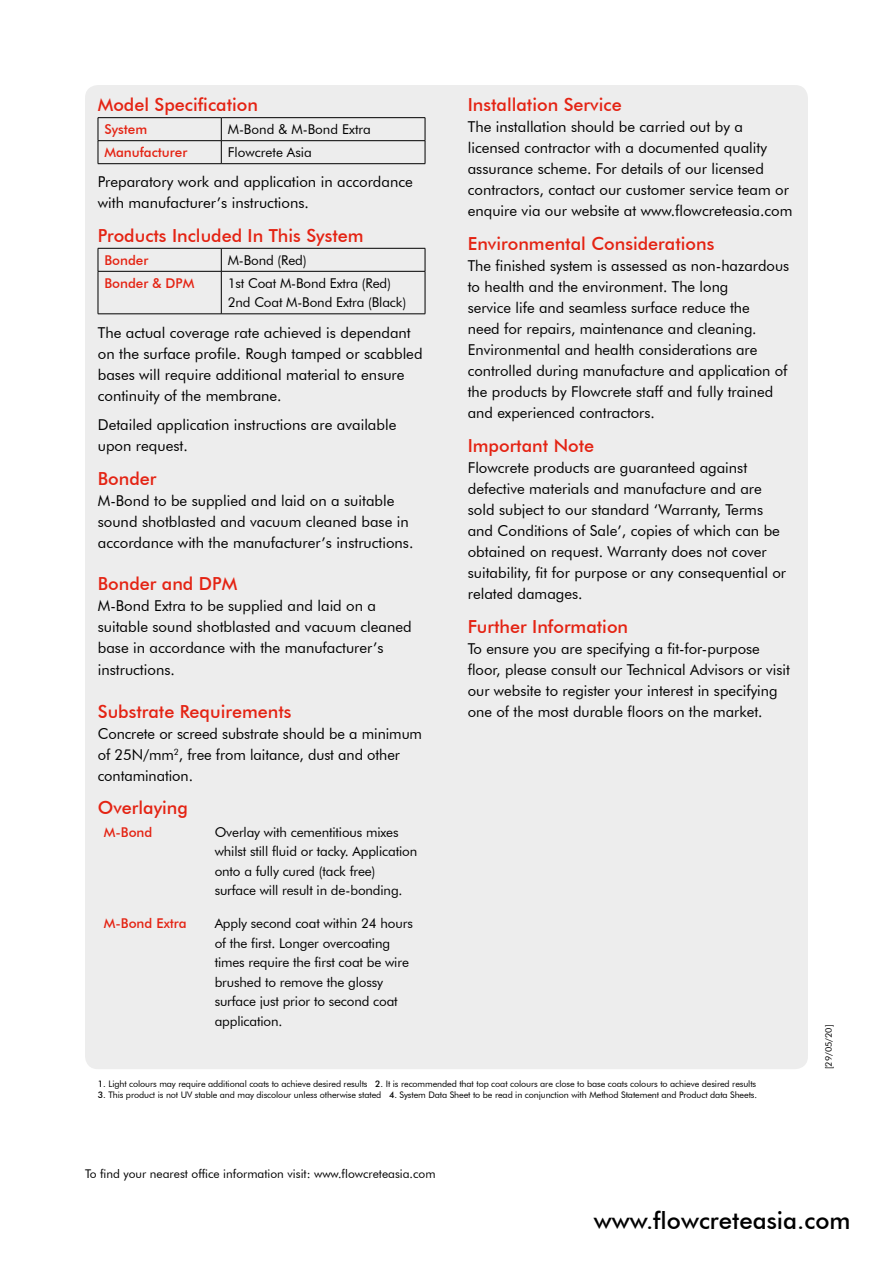
<style>
.page{position:relative;width:893px;height:1263px;background:#fff}
.page>*{position:absolute;margin:0;border:0;box-sizing:border-box;transform-origin:0 0}
.t1{font:500 24px "Futura BT";color:#000}
.t2{font:500 18px "Futura BT";color:#e42313}
.t3{font:15px/21px "Futura BT";color:#000}
.t4{font:13.5px/19.5px "Futura BT";letter-spacing:-.01em;color:#000}
.t5{font:500 13.5px "Futura BT";color:#e42313}
.t6{font:12px "Futura BT";color:#000}
.t7{font:9px "Futura BT";letter-spacing:-.01em;color:#000}
.s1{font-weight:500}
</style>
<div class="page">
<div style="left:85px;top:85px;width:723px;height:984px;background:#ededed;border-radius:13px"></div>
<hr style="left:98px;top:117px;width:123px;height:1px;background:#000">
<hr style="left:221px;top:117px;width:204px;height:1px;background:#000">
<hr style="left:98px;top:140px;width:123px;height:1px;background:#000">
<svg style="left:98px;top:118px;width:1px;height:45px"></svg>
<hr style="left:221px;top:140px;width:204px;height:1px;background:#000">
<svg style="left:221px;top:118px;width:1px;height:45px"></svg>
<svg style="left:425px;top:118px;width:1px;height:45px"></svg>
<hr style="left:98px;top:163px;width:123px;height:1px;background:#000">
<hr style="left:221px;top:163px;width:204px;height:1px;background:#000">
<hr style="left:98px;top:248px;width:123px;height:1px;background:#000">
<svg style="left:98px;top:248px;width:1px;height:23px"></svg>
<hr style="left:221px;top:248px;width:204px;height:1px;background:#000">
<svg style="left:221px;top:248px;width:1px;height:23px"></svg>
<svg style="left:425px;top:248px;width:1px;height:23px"></svg>
<hr style="left:98px;top:271px;width:123px;height:1px;background:#000">
<hr style="left:98px;top:271px;width:1px;height:43px;background:#000">
<hr style="left:221px;top:271px;width:204px;height:1px;background:#000">
<hr style="left:221px;top:271px;width:1px;height:43px;background:#000">
<hr style="left:425px;top:271px;width:1px;height:43px;background:#000">
<hr style="left:98px;top:314px;width:123px;height:1px;background:#000">
<hr style="left:221px;top:314px;width:204px;height:1px;background:#000">
<p class="t2" style="left:98px;top:94px;width:162px">Model Specification</p>
<p class="t5" style="left:104px;top:121px;width:44px">System</p>
<p class="t4" style="left:228px;top:120px;width:145px">M-Bond &amp; M-Bond Extra</p>
<p class="t5" style="left:104px;top:144px;width:84px">Manufacturer</p>
<p class="t4" style="left:228px;top:143px;width:86px">Flowcrete Asia</p>
<p class="t3" style="left:98px;top:171px;width:317px">Preparatory work and application in accordance with manufacturer’s instructions.</p>
<p class="t2" style="left:98px;top:225px;width:267px">Products Included In This System</p>
<p class="t5" style="left:104px;top:252px;width:45px">Bonder</p>
<p class="t4" style="left:228px;top:250px;width:80px">M-Bond (Red)</p>
<p class="t5" style="left:104px;top:275px;width:92px">Bonder &amp; DPM</p>
<p class="t4" style="left:228px;top:273px;width:180px">1st Coat M-Bond Extra (Red)<br>2nd Coat M-Bond Extra (Black)</p>
<p class="t3" style="left:98px;top:322px;width:326px">The actual coverage rate achieved is dependant on the surface profile. Rough tamped or scabbled bases will require additional material to ensure continuity of the membrane.</p>
<p class="t3" style="left:98px;top:414px;width:300px">Detailed application instructions are available upon request.</p>
<p class="t2" style="left:98px;top:467px;width:60px">Bonder</p>
<p class="t3" style="left:98px;top:490px;width:317px">M-Bond to be supplied and laid on a suitable sound shotblasted and vacuum cleaned base in accordance with the manufacturer’s instructions.</p>
<p class="t2" style="left:98px;top:573px;width:141px">Bonder and DPM</p>
<p class="t3" style="left:98px;top:595px;width:315px">M-Bond Extra to be supplied and laid on a suitable sound shotblasted and vacuum cleaned base in accordance with the manufacturer’s</p>
<p class="t3" style="left:98px;top:659px;width:79px">instructions.</p>
<p class="t2" style="left:98px;top:700px;width:195px">Substrate Requirements</p>
<p class="t3" style="left:98px;top:723px;width:326px">Concrete or screed substrate should be a minimum of 25N/mm<sup>2</sup>, free from laitance, dust and other contamination.</p>
<p class="t2" style="left:98px;top:797px;width:92px">Overlaying</p>
<p class="t5" style="left:104px;top:824px;width:50px">M-Bond</p>
<p class="t4" style="left:215px;top:822px;width:204px">Overlay with cementitious mixes whilst still fluid or tacky. Application onto a fully cured (tack free) surface will result in de-bonding.</p>
<p class="t5" style="left:104px;top:915px;width:84px">M-Bond Extra</p>
<p class="t4" style="left:215px;top:914px;width:200px">Apply second coat within 24 hours of the first. Longer overcoating times require the first coat be wire brushed to remove the glossy surface just prior to second coat application.</p>
<p class="t2" style="left:468px;top:94px;width:155px">Installation Service</p>
<p class="t3" style="left:468px;top:117px;width:326px">The installation should be carried out by a licensed contractor with a documented quality assurance scheme. For details of our licensed contractors, contact our customer service team or enquire via our website at www.flowcreteasia.com</p>
<p class="t2" style="left:468px;top:233px;width:248px">Environmental Considerations</p>
<p class="t3" style="left:468px;top:255px;width:323px">The finished system is assessed as non-hazardous to health and the environment. The long<br>service life and seamless surface reduce the<br>need for repairs, maintenance and cleaning.<br>Environmental and health considerations are controlled during manufacture and application of the products by Flowcrete staff and fully trained and experienced contractors.</p>
<p class="t2" style="left:468px;top:435px;width:128px">Important Note</p>
<p class="t3" style="left:468px;top:457px;width:320px">Flowcrete products are guaranteed against defective materials and manufacture and are sold subject to our standard ‘Warranty, Terms and Conditions of Sale’, copies of which can be obtained on request. Warranty does not cover suitability, fit for purpose or any consequential or related damages.</p>
<p class="t2" style="left:468px;top:615px;width:162px">Further Information</p>
<p class="t3" style="left:468px;top:638px;width:324px">To ensure you are specifying a fit-for-purpose floor, please consult our Technical Advisors or visit our website to register your interest in specifying one of the most durable floors on the market.</p>
<p class="t7" style="left:98px;top:1078px;width:660px"><span class="s1">1.</span> Light colours may require additional coats to achieve desired results <span class="s1">2.</span> It is recommended that top coat colours are close to base coats colours to achieve desired results</p>
<p class="t7" style="left:98px;top:1089px;width:661px"><span class="s1">3.</span> This product is not UV stable and may discolour unless otherwise stated <span class="s1">4.</span> System Data Sheet to be read in conjunction with Method Statement and Product data Sheets.</p>
<p class="t6" style="left:85px;top:1166px;width:352px">To find your nearest office information visit: www.flowcreteasia.com</p>
<p class="t7" style="left:823px;top:1069px;width:46px;rotate:-90deg">[29/05/20]</p>
<h1 class="t1" style="left:594px;top:1206px;width:258px">www.flowcreteasia.com</h1>
</div>
